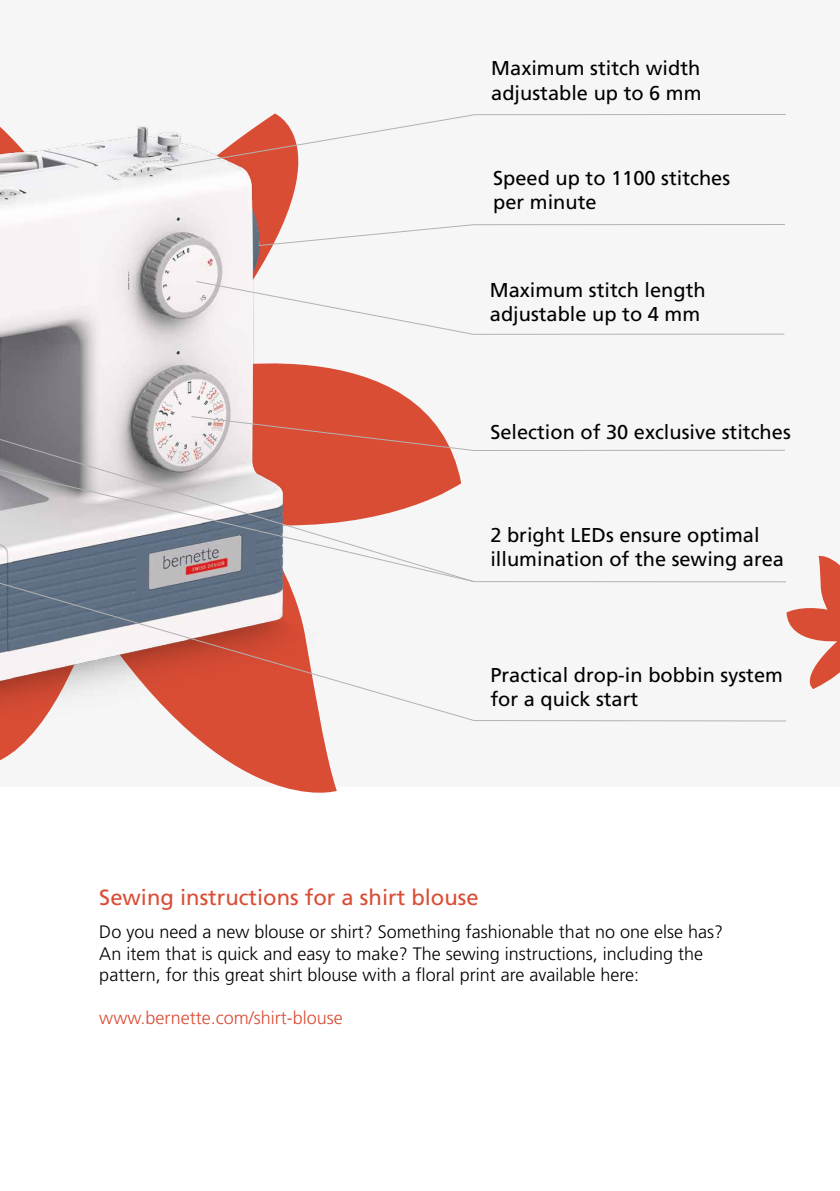
<style>
.page{position:relative;width:840px;height:1191px;background:#fff}
.page>*{position:absolute;margin:0;border:0;box-sizing:border-box;transform-origin:0 0}
.t1{font:22px "Frutiger LT Com";color:#da4d35}
.t2{font:20px/24px "Frutiger LT Com";color:#000}
.t3{font:300 18px/21.6px "Frutiger LT Std";color:#000}
.t4{font:300 18px "Frutiger LT Std";color:#da4c35}
</style>
<div class="page">
<div style="left:0;top:0;width:839px;height:786px;background:#f6f6f6"></div>
<img style="left:0;top:126px;width:387px;height:667px">
<svg style="left:786px;top:555px;width:53px;height:134px"></svg>
<svg style="left:191px;top:416px;width:248px;height:13px"></svg>
<svg style="left:258px;top:224px;width:526px;height:22px"></svg>
<svg style="left:0;top:581px;width:786px;height:140px"></svg>
<svg style="left:196px;top:281px;width:588px;height:54px"></svg>
<svg style="left:153px;top:114px;width:632px;height:56px"></svg>
<svg style="left:0;top:429px;width:474px;height:153px"></svg>
<p class="t2" style="left:491px;top:57px;width:212px">Maximum stitch width adjustable up to 6 mm</p>
<p class="t2" style="left:493px;top:166px;width:238px">Speed up to 1100 stitches per minute</p>
<p class="t2" style="left:489px;top:278px;width:217px">Maximum stitch length adjustable up to 4 mm</p>
<p class="t2" style="left:490px;top:420px;width:302px">Selection of 30 exclusive stitches</p>
<p class="t2" style="left:490px;top:523px;width:295px">2 bright LEDs ensure optimal illumination of the sewing area</p>
<p class="t2" style="left:490px;top:662px;width:294px">Practical drop-in bobbin system for a quick start</p>
<p class="t1" style="left:99px;top:884px;width:380px">Sewing instructions for a shirt blouse</p>
<p class="t3" style="left:99px;top:921px;width:625px">Do you need a new blouse or shirt? Something fashionable that no one else has?<br>An item that is quick and easy to make? The sewing instructions, including the pattern, for this great shirt blouse with a floral print are available here:</p>
<p class="t4" style="left:99px;top:1008px;width:245px">www.bernette.com/shirt-blouse</p>
</div>
